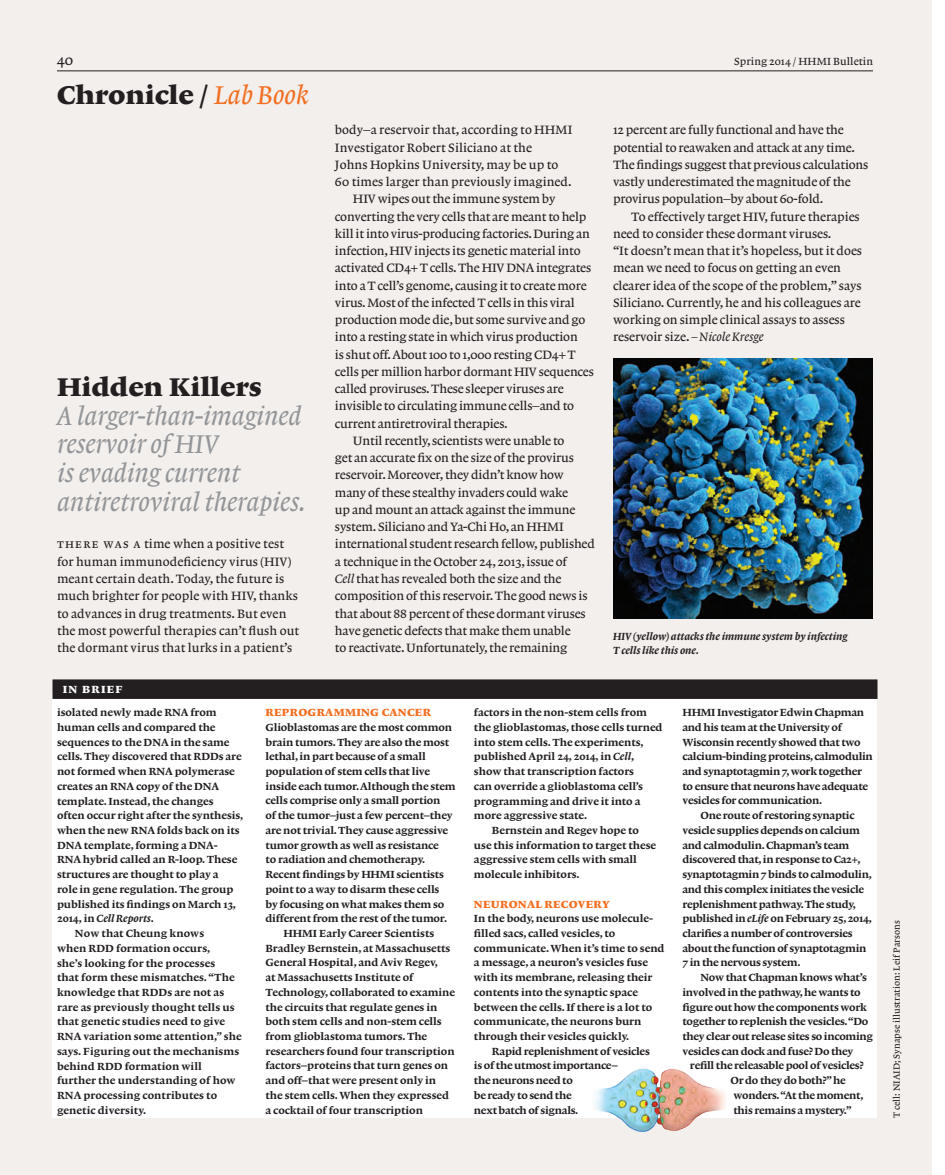
<style>
.page{position:relative;width:945px;height:1175px;background:#fff}
.page>*{position:absolute;margin:0;border:0;box-sizing:border-box;transform-origin:0 0}
.Dek_BOB{font:27px/28.5px "Lexicon No 1 Italic A Txt";letter-spacing:-.005em;color:#939598}
.Dek{font:27px "Lexicon No 1 Roman F Txt";letter-spacing:-.005em;color:#231f20}
.Hed{font:27px "Lexicon No 1 Roman F Txt";color:#231f20}
.Page_number_Left{font:15px "Lexicon No 1 Roman A Txt";color:#231f20}
.Body_Indent{font:12.75px/17.2px "Lexicon No 1 Roman A Txt";letter-spacing:-.015em;color:#231f20}
.Body_No_Indent{font:12.75px/17.2px "Lexicon No 1 Roman A Txt";letter-spacing:.005em;color:#231f20}
.Body_Small_Indent{font:10.8px/14.7px "Lexicon No 1 Roman D Txt";letter-spacing:-.005em;color:#231f20}
.Body_Small_Indent-2{font:10.8px/14.7px "Lexicon No 1 Roman D Txt";letter-spacing:-.025em;color:#231f20}
.Body_Small_No_Indent{font:10.8px/14.7px "Lexicon No 1 Roman D Txt";letter-spacing:-.015em;color:#231f20}
.Body_Small_No_Indent-2{font:10.8px/14.7px "Lexicon No 1 Italic D Txt";letter-spacing:-.005em;color:#231f20}
.Lab_Book_Briefs_Hed{font:10.8px "Lexicon No 1 Roman F Txt";letter-spacing:.025em;color:#f36e21}
.Folio_Right{font:10.8px "Lexicon No 1 Roman A Txt";letter-spacing:.005em;color:#231f20}
.Body_Small_No_Indent-3{font:10.8px "Lexicon No 1 Roman F Txt";letter-spacing:.115em;color:#fff}
.Photo_credit{font:9.3px "Lexicon No 1 Roman A Txt";letter-spacing:.005em;color:#231f20}
.s1{font-family:"Lexicon No 1 Italic A Txt";color:#f36e21}
.s2{font-family:"Lexicon No 1 Roman A Exp"}
.s3{font-family:"Lexicon No 1 Italic A Txt"}
.s4{font-family:"Lexicon No 1 Italic D Txt"}
</style>
<div class="page">
<div style="left:0;top:0;width:932px;height:1174px;background:#f2efec"></div>
<hr style="left:57px;top:71px;width:816px;height:1px;background:#231f20">
<div style="left:52px;top:692px;width:826px;height:426px;background:#fff"></div>
<div style="left:52px;top:679px;width:826px;height:20px;background:#231f20"></div>
<img style="left:613px;top:358px;width:260px;height:261px">
<img style="left:595px;top:1068px;width:131px;height:64px">
<p class="Page_number_Left" style="left:57px;top:52px;width:18px">40</p>
<p class="Folio_Right" style="left:734px;top:56px;width:140px">Spring 2014 / HHMI Bulletin</p>
<p class="Dek" style="left:57px;top:80px;width:254px">Chronicle / <span class="s1">Lab Book</span></p>
<p class="Hed" style="left:57px;top:372px;width:206px">Hidden Killers</p>
<p class="Dek_BOB" style="left:57px;top:401px;width:250px">A larger-than-imagined reservoir of HIV<br>is evading current antiretroviral therapies.</p>
<p class="Body_No_Indent" style="left:57px;top:535px;width:244px"><span class="s2">there was a</span> time when a positive test for human immunodeficiency virus (HIV) meant certain death.Today, the future is much brighter for people with HIV, thanks to advances in drug treatments. But even the most powerful therapies can’t flush out the dormant virus that lurks in a patient’s</p>
<p class="Body_No_Indent" style="left:335px;top:121px;width:239px">body—a reservoir that, according to HHMI Investigator Robert Siliciano at the<br>Johns Hopkins University, may be up to 60 times larger than previously imagined.</p>
<p class="Body_Indent" style="left:335px;top:190px;width:260px;text-indent:18px">HIV wipes out the immune system by converting the very cells that are meant to help kill it into virus-producing factories.During an infection,HIV injects its genetic material into activated CD4+Tcells.The HIV DNAintegrates into aTcell’s genome, causing it to create more virus.Most of the infectedTcells in this viral production mode die,but some survive and go into a resting state in which virus production<br>is shut off.About 100 to 1,000 resting CD4+T cells per million harbor dormant HIV sequences called proviruses.These sleeper viruses are invisible to circulating immune cells—and to current antiretroviral therapies.</p>
<p class="Body_Indent" style="left:335px;top:432px;width:261px;text-indent:18px">Until recently, scientists were unable to<br>get an accurate fix on the size of the provirus reservoir.Moreover,they didn’t know how many of these stealthy invaders could wake<br>up and mount an attack against the immune system.Siliciano andYa-Chi Ho, an HHMI international student research fellow,published a technique in the October 24, 2013,issue of<br><span class="s3">Cell</span> that has revealed both the size and the composition of this reservoir.The good news is that about 88 percent of these dormant viruses have genetic defects that make them unable<br>to reactivate.Unfortunately,the remaining</p>
<p class="Body_Indent" style="left:613px;top:121px;width:257px">12 percent are fully functional and have the potential to reawaken and attack at any time.<br>The findings suggest that previous calculations vastly underestimated the magnitude of the provirus population—by about 60-fold.</p>
<p class="Body_Indent" style="left:613px;top:208px;width:251px;text-indent:18px">To effectively target HIV,future therapies need to consider these dormant viruses.<br>“It doesn’t mean that it’s hopeless, but it does mean we need to focus on getting an even clearer idea of the scope of the problem,” says Siliciano.Currently,he and his colleagues are working on simple clinical assays to assess reservoir size. <span class="s3">– Nicole Kresge</span></p>
<p class="Body_Small_No_Indent-2" style="left:613px;top:628px;width:236px">HIV (yellow) attacks the immune system by infecting<br>T cells like this one.</p>
<p class="Body_Small_No_Indent-3" style="left:63px;top:683px;width:61px">IN BRIEF</p>
<p class="Body_Small_Indent" style="left:57px;top:705px;width:188px">isolated newly made RNA from human cells and compared the sequences to the DNA in the same cells. They discovered that RDDs are not formed when RNA polymerase creates an RNA copy of the DNA template. Instead, the changes often occur right after the synthesis, when the new RNA folds back on its<br>DNA template, forming a DNA-<br>RNA hybrid called an R-loop. These structures are thought to play a<br>role in gene regulation. The group published its findings on March 13,<br>2014, in <span class="s4">Cell Reports</span>.</p>
<p class="Body_Small_Indent" style="left:57px;top:926px;width:186px;text-indent:18px">Now that Cheung knows<br>when RDD formation occurs,<br>she’s looking for the processes<br>that form these mismatches. “The knowledge that RDDs are not as rare as previously thought tells us that genetic studies need to give<br>RNA variation some attention,” she says. Figuring out the mechanisms behind RDD formation will further the understanding of how<br>RNA processing contributes to genetic diversity.</p>
<p class="Lab_Book_Briefs_Hed" style="left:265px;top:706px;width:167px">REPROGRAMMING CANCER</p>
<p class="Body_Small_No_Indent" style="left:265px;top:720px;width:192px">Glioblastomas are the most common brain tumors. They are also the most lethal, in part because of a small population of stem cells that live inside each tumor. Although the stem cells comprise only a small portion<br>of the tumor—just a few percent—they are not trivial. They cause aggressive tumor growth as well as resistance<br>to radiation and chemotherapy.<br>Recent findings by HHMI scientists point to a way to disarm these cells<br>by focusing on what makes them so different from the rest of the tumor.</p>
<p class="Body_Small_Indent" style="left:265px;top:926px;width:191px;text-indent:18px">HHMI Early Career Scientists Bradley Bernstein, at Massachusetts General Hospital, and Aviv Regev,<br>at Massachusetts Institute of Technology, collaborated to examine the circuits that regulate genes in both stem cells and non-stem cells from glioblastoma tumors. The researchers found four transcription factors—proteins that turn genes on and off—that were present only in the stem cells. When they expressed a cocktail of four transcription</p>
<p class="Body_Small_Indent" style="left:474px;top:705px;width:190px">factors in the non-stem cells from the glioblastomas, those cells turned into stem cells. The experiments, published April 24, 2014, in <span class="s4">Cell</span>, show that transcription factors<br>can override a glioblastoma cell’s programming and drive it into a more aggressive state.</p>
<p class="Body_Small_Indent" style="left:474px;top:823px;width:184px;text-indent:18px">Bernstein and Regev hope to use this information to target these aggressive stem cells with small molecule inhibitors.</p>
<p class="Lab_Book_Briefs_Hed" style="left:474px;top:898px;width:137px">NEURONAL RECOVERY</p>
<p class="Body_Small_No_Indent" style="left:474px;top:911px;width:192px">In the body, neurons use molecule&shy;filled sacs, called vesicles, to communicate. When it’s time to send a message, a neuron’s vesicles fuse with its membrane, releasing their contents into the synaptic space between the cells. If there is a lot to communicate, the neurons burn through their vesicles quickly.</p>
<p class="Body_Small_Indent-2" style="left:474px;top:1043px;width:177px;text-indent:18px">Rapid replenishment of vesicles is of the utmost importance—<br>the neurons need to<br>be ready to send the<br>next batch of signals.</p>
<p class="Body_Small_Indent-2" style="left:682px;top:705px;width:192px">HHMI Investigator Edwin Chapman and his team at the University of Wisconsin recently showed that two calcium-binding proteins, calmodulin and synaptotagmin 7, work together to ensure that neurons have adequate vesicles for communication.</p>
<p class="Body_Small_Indent-2" style="left:682px;top:808px;width:191px;text-indent:18px">One route of restoring synaptic vesicle supplies depends on calcium and calmodulin. Chapman’s team discovered that, in response to Ca2+, synaptotagmin 7 binds to calmodulin, and this complex initiates the vesicle replenishment pathway. The study, published in <span class="s4">eLife</span> on February 25, 2014, clarifies a number of controversies about the function of synaptotagmin 7 in the nervous system.</p>
<p class="Body_Small_Indent-2" style="left:700px;top:970px;width:168px">Now that Chapman knows what’s</p>
<p class="Body_Small_Indent-2" style="left:682px;top:985px;width:180px">involved in the pathway, he wants to</p>
<p class="Body_Small_Indent-2" style="left:682px;top:999px;width:186px">figure out how the components work</p>
<p class="Body_Small_Indent-2" style="left:682px;top:1014px;width:188px">together to replenish the vesicles. “Do</p>
<p class="Body_Small_Indent-2" style="left:682px;top:1029px;width:192px">they clear out release sites so incoming</p>
<p class="Body_Small_Indent-2" style="left:682px;top:1043px;width:172px">vesicles can dock and fuse? Do they</p>
<p class="Body_Small_Indent-2" style="left:690px;top:1058px;width:175px">refill the releasable pool of vesicles?</p>
<p class="Body_Small_Indent-2" style="left:730px;top:1073px;width:117px">Or do they do both?” he</p>
<p class="Body_Small_Indent-2" style="left:733px;top:1088px;width:131px">wonders. “At the moment,</p>
<p class="Body_Small_Indent-2" style="left:733px;top:1102px;width:120px">this remains a mystery.”</p>
<p class="Photo_credit" style="left:891px;top:1118px;width:199px;rotate:-90deg">T cell: NIAID; Synapse illustration: Leif Parsons</p>
</div>
